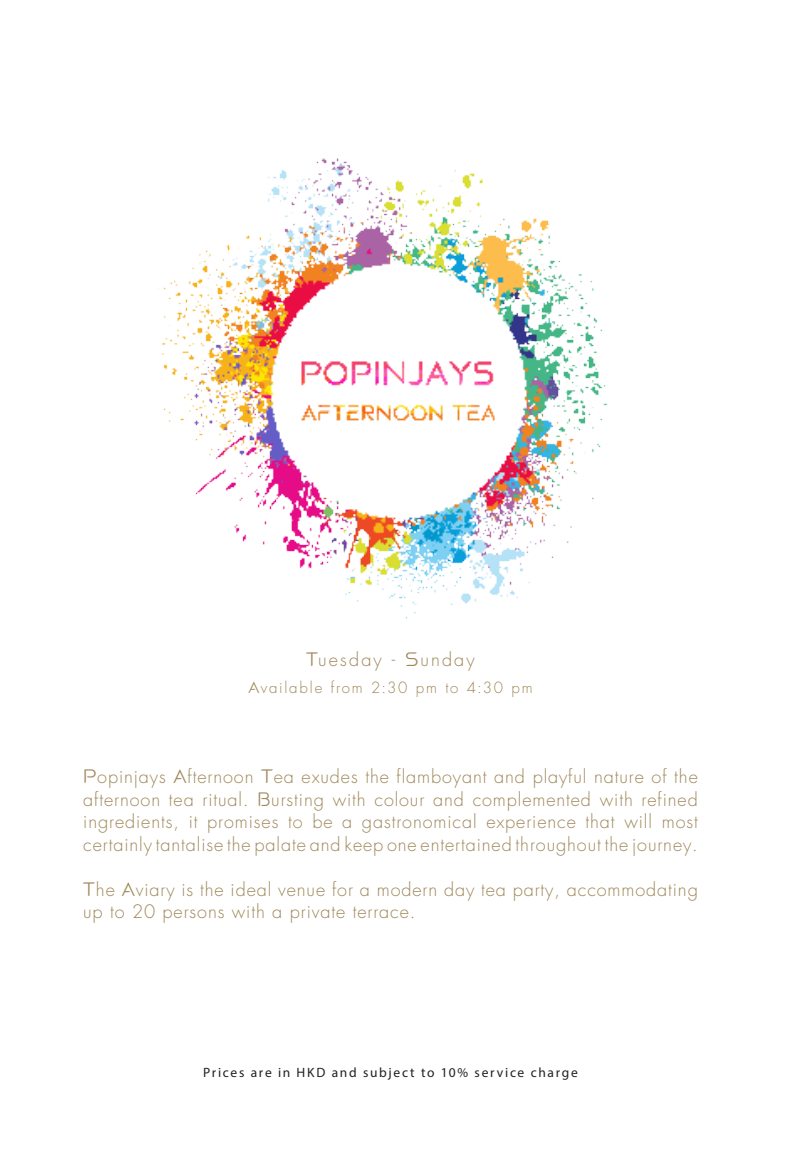
<style>
.page{position:relative;width:787px;height:1149px;background:#fff}
.page>*{position:absolute;margin:0;border:0;box-sizing:border-box;transform-origin:0 0}
.t1{font:300 18px/22.5px "Popinjay";letter-spacing:.05em;color:#9f875a;text-align:justify}
.t2{font:300 18px "Popinjay";letter-spacing:.12em;color:#9f875a}
.t3{font:300 15px "Popinjay";letter-spacing:.12em;color:#9f875a}
.t4{font:13.5px "Myriad Pro";letter-spacing:.125em;color:#231f20}
</style>
<div class="page">
<img style="left:157px;top:158px;width:451px;height:461px">
<p class="t2" style="left:306px;top:648px;width:170px">Tuesday - Sunday</p>
<p class="t3" style="left:248px;top:678px;width:285px">Available from 2:30 pm to 4:30 pm</p>
<p class="t1" style="left:83px;top:765px;width:616px">Popinjays Afternoon Tea exudes the flamboyant and playful nature of the afternoon tea ritual. Bursting with colour and complemented with refined ingredients, it promises to be a gastronomical experience that will most certainly tantalise the palate and keep one entertained throughout the journey.</p>
<p class="t1" style="left:83px;top:878px;width:616px">The Aviary is the ideal venue for a modern day tea party, accommodating up to 20 persons with a private terrace.</p>
<p class="t4" style="left:203px;top:1063px;width:376px">Prices are in HKD and subject to 10% service charge</p>
</div>
